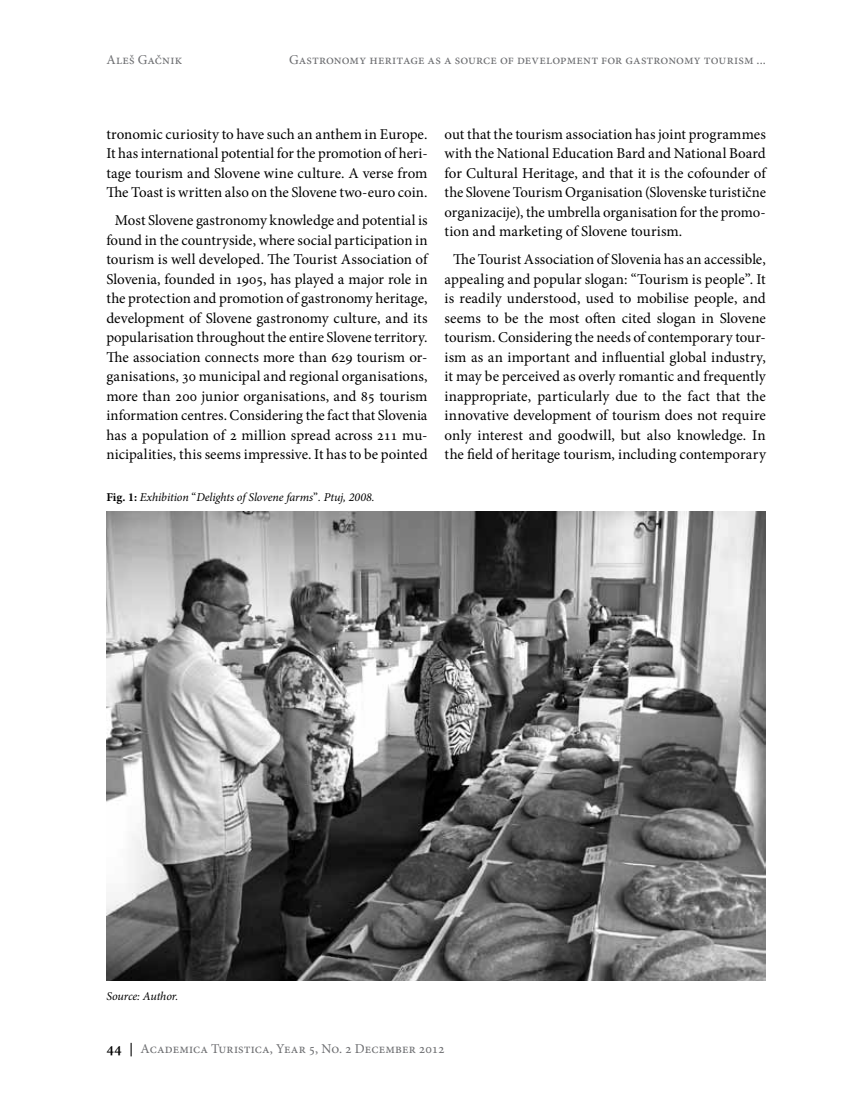
<style>
.page{position:relative;width:851px;height:1106px;background:#fff}
.page>*{position:absolute;margin:0;border:0;box-sizing:border-box;transform-origin:0 0}
.t1{font:15px/19.5px "Minion Pro";letter-spacing:-.005em;color:#000;text-align:justify}
.t2{font:13.5px "Minion Pro";letter-spacing:.01em;color:#6d6e71}
.t3{font:italic 12px "Minion Pro";letter-spacing:-.01em;color:#000}
.s1{font-weight:700;font-style:normal}
.s2{font-style:normal}
.s3{font-weight:600;font-size:15px;color:#000}
.s4{font-weight:600;color:#000}
</style>
<div class="page">
<img style="left:106px;top:512px;width:659px;height:468px">
<p class="t2" style="left:106px;top:50px;width:77px">Aleš Gačnik</p>
<p class="t2" style="left:289px;top:50px;width:478px">Gastronomy heritage as a source of development for gastronomy tourism ...</p>
<p class="t1" style="left:106px;top:124px;width:323px">tronomic curiosity to have such an anthem in Europe.<br>It has international potential for the promotion of heri&shy;tage tourism and Slovene wine culture. A verse from The Toast is written also on the Slovene two-euro coin.</p>
<p class="t1" style="left:106px;top:211px;width:324px;text-align:center">Most Slovene gastronomy knowledge and potential is found in the countryside, where social participation in tourism is well developed. The Tourist Association of Slovenia, founded in 1905, has played a major role in the protection and promotion of gastronomy heritage, development of Slovene gastronomy culture, and its popularisation throughout the entire Slovene territory.<br>The association connects more than 629 tourism or&shy;ganisations, 30 municipal and regional organisations, more than 200 junior organisations, and 85 tourism information centres. Considering the fact that Slovenia has a population of 2 million spread across 211 mu&shy;nicipalities, this seems impressive. It has to be pointed</p>
<p class="t3" style="left:106px;top:489px;width:270px"><span class="s1">Fig. 1:</span> Exhibition <span class="s2">“</span>Delights of Slovene farms<span class="s2">”</span>. Ptuj, 2008.</p>
<p class="t1" style="left:444px;top:124px;width:324px">out that the tourism association has joint programmes with the National Education Bard and National Board for Cultural Heritage, and that it is the cofounder of the Slovene Tourism Organisation (Slovenske turistične organizacije), the umbrella organisation for the promo&shy;tion and marketing of Slovene tourism.</p>
<p class="t1" style="left:444px;top:250px;width:323px;text-align:center">The Tourist Association of Slovenia has an accessible, appealing and popular slogan: “Tourism is people”. It is readily understood, used to mobilise people, and seems to be the most often cited slogan in Slovene tourism. Considering the needs of contemporary tour&shy;ism as an important and influential global industry, it may be perceived as overly romantic and frequently inappropriate, particularly due to the fact that the innovative development of tourism does not require only interest and goodwill, but also knowledge. In the field of heritage tourism, including contemporary</p>
<p class="t3" style="left:106px;top:987px;width:73px">Source: Author.</p>
<p class="t2" style="left:106px;top:1039px;width:340px"><span class="s3">44</span> <span class="s4">|</span> Academica Turistica, Year 5, No. 2 December 2012</p>
</div>
